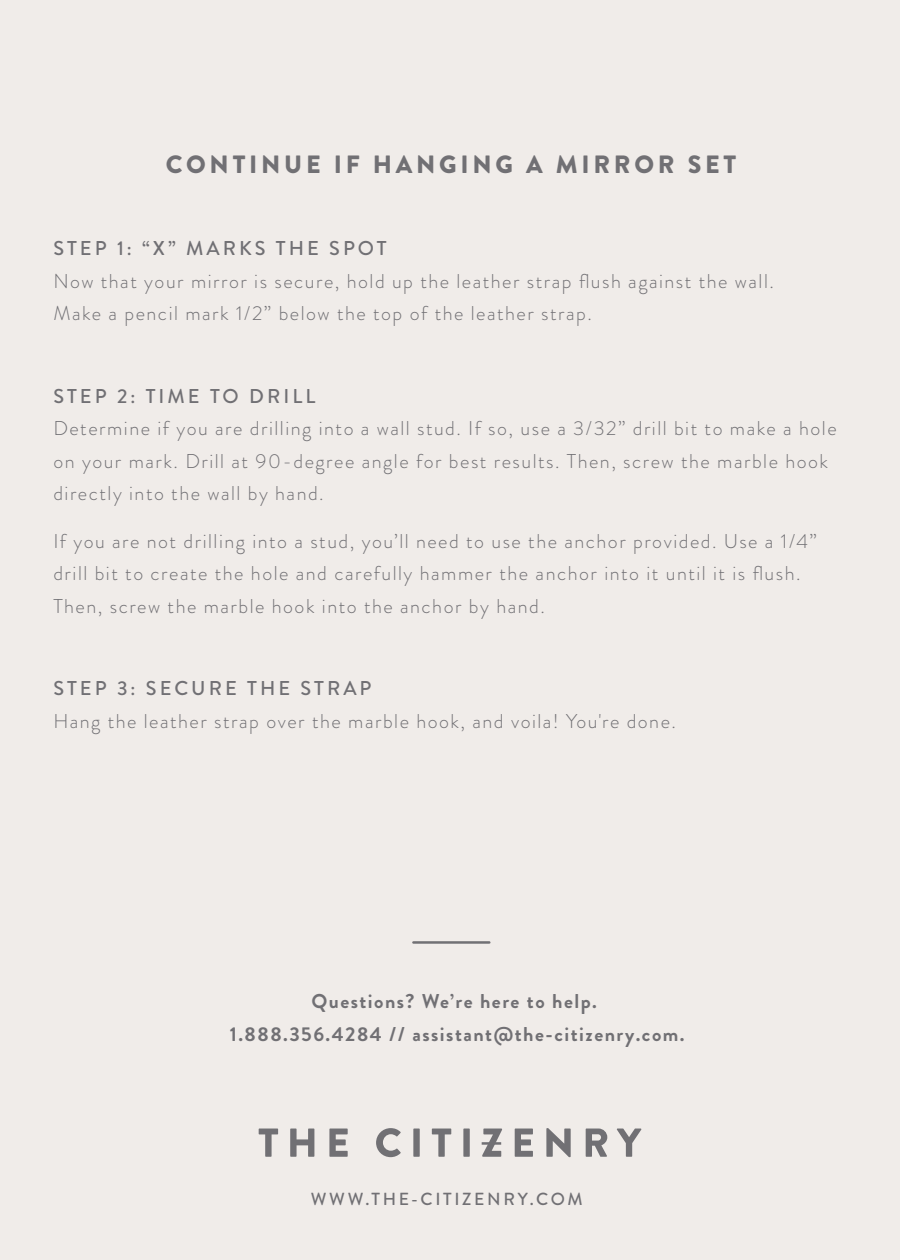
<style>
.page{position:relative;width:900px;height:1260px;background:#f0ece9}
.page>*{position:absolute;margin:0;border:0;box-sizing:border-box;transform-origin:0 0}
.t1{font:900 25px "Brandon Grotesque";letter-spacing:.15em;color:#717074}
.t2{font:300 20px/32.5px "Brandon Grotesque";letter-spacing:.075em;color:#717074}
.t3{font:700 20px/32.5px "Brandon Grotesque";letter-spacing:.075em;color:#717074;text-align:center}
.t4{font:500 20px "Brandon Grotesque";letter-spacing:.15em;color:#717074}
.t5{font:500 17.5px "Brandon Grotesque";letter-spacing:.15em;color:#717074}
</style>
<div class="page">
<svg style="left:259px;top:1129px;width:19px;height:28px"></svg>
<svg style="left:290px;top:1129px;width:24px;height:28px"></svg>
<svg style="left:329px;top:1129px;width:19px;height:28px"></svg>
<svg style="left:376px;top:1128px;width:25px;height:29px"></svg>
<div style="left:413px;top:1129px;width:7px;height:28px;background:#717074"></div>
<svg style="left:432px;top:1129px;width:19px;height:28px"></svg>
<div style="left:463px;top:1129px;width:7px;height:28px;background:#717074"></div>
<svg style="left:482px;top:1129px;width:20px;height:28px"></svg>
<svg style="left:515px;top:1129px;width:18px;height:28px"></svg>
<svg style="left:546px;top:1128px;width:25px;height:29px"></svg>
<svg style="left:586px;top:1129px;width:21px;height:28px"></svg>
<svg style="left:617px;top:1129px;width:25px;height:28px"></svg>
<hr style="left:482px;top:1142px;width:19px;height:3px;background:#717074">
<hr style="left:413px;top:941px;width:76px;height:3px;background:#717074">
<p class="t1" style="left:166px;top:147px;width:572px">CONTINUE IF HANGING A MIRROR SET</p>
<p class="t4" style="left:53px;top:235px;width:335px">STEP 1: “X” MARKS THE SPOT</p>
<p class="t2" style="left:53px;top:265px;width:722px">Now that your mirror is secure, hold up the leather strap flush against the wall.<br>Make a pencil mark 1/2” below the top of the leather strap.</p>
<p class="t4" style="left:53px;top:382px;width:263px">STEP 2: TIME TO DRILL</p>
<p class="t2" style="left:53px;top:412px;width:785px">Determine if you are drilling into a wall stud. If so, use a 3/32” drill bit to make a hole on your mark. Drill at 90-degree angle for best results. Then, screw the marble hook directly into the wall by hand.</p>
<p class="t2" style="left:53px;top:525px;width:765px">If you are not drilling into a stud, you’ll need to use the anchor provided. Use a 1/4” drill bit to create the hole and carefully hammer the anchor into it until it is flush.<br>Then, screw the marble hook into the anchor by hand.</p>
<p class="t4" style="left:53px;top:675px;width:320px">STEP 3: SECURE THE STRAP</p>
<p class="t2" style="left:53px;top:705px;width:624px">Hang the leather strap over the marble hook, and voila! You're done.</p>
<p class="t3" style="left:230px;top:986px;width:456px">Questions? We’re here to help.<br>1.888.356.4284 // assistant@the-citizenry.com.</p>
<p class="t5" style="left:311px;top:1186px;width:273px">WWW.THE-CITIZENRY.COM</p>
</div>
